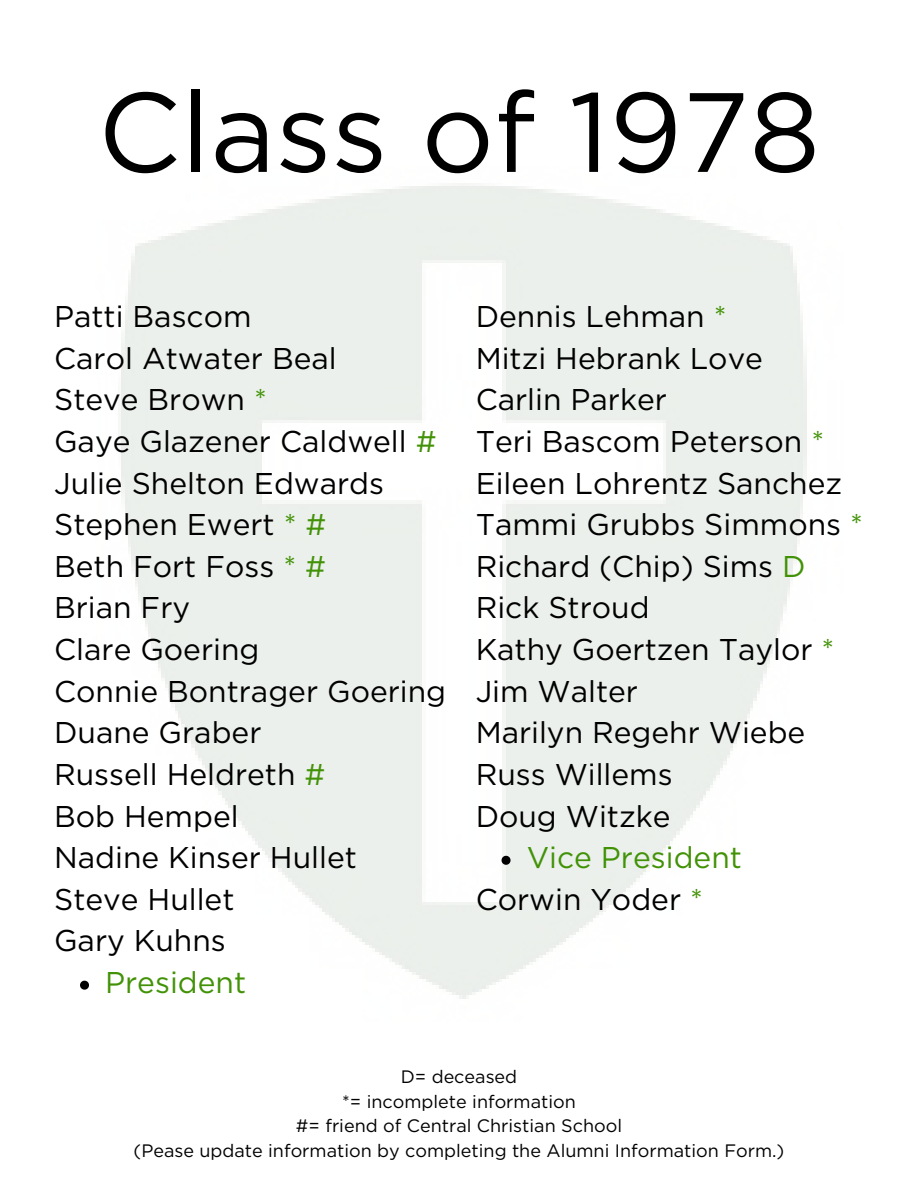
<style>
.page{position:relative;width:918px;height:1188px;background:#fff}
.page>*{position:absolute;margin:0;border:0;box-sizing:border-box;transform-origin:0 0}
.t1{font:112.5px "Gotham";color:#000}
.t2{font:30px/41.7px "Gotham";color:#000}
.t3{font:30px "Gotham";color:#429207}
.t4{font:18px "Gotham";color:#000}
.s1{color:#429207}
</style>
<div class="page">
<svg style="left:80px;top:981px;width:9px;height:9px"></svg>
<svg style="left:502px;top:856px;width:9px;height:9px"></svg>
<h1 class="t1" style="left:98px;top:70px;width:724px">Class of 1978</h1>
<p class="t2" style="left:54px;top:295px;width:394px">Patti Bascom<br>Carol Atwater Beal<br>Steve Brown <span class="s1">*<br></span>Gaye Glazener Caldwell <span class="s1">#<br></span>Julie Shelton Edwards<br>Stephen Ewert <span class="s1">* #<br></span>Beth Fort Foss <span class="s1">* #<br></span>Brian Fry<br>Clare Goering<br>Connie Bontrager Goering<br>Duane Graber<br>Russell Heldreth <span class="s1">#<br></span>Bob Hempel<br>Nadine Kinser Hullet<br>Steve Hullet<br>Gary Kuhns</p>
<h2 class="t3" style="left:105px;top:966px;width:143px">President</h2>
<p class="t2" style="left:476px;top:295px;width:389px">Dennis Lehman <span class="s1">*<br></span>Mitzi Hebrank Love<br>Carlin Parker<br>Teri Bascom Peterson <span class="s1">*<br></span>Eileen Lohrentz Sanchez<br>Tammi Grubbs Simmons <span class="s1">*<br></span>Richard (Chip) Sims <span class="s1">D<br></span>Rick Stroud<br>Kathy Goertzen Taylor <span class="s1">*<br></span>Jim Walter<br>Marilyn Regehr Wiebe<br>Russ Willems<br>Doug Witzke</p>
<h2 class="t3" style="left:527px;top:841px;width:217px">Vice President</h2>
<p class="t2" style="left:476px;top:878px;width:229px">Corwin Yoder <span class="s1">*</span></p>
<h2 class="t4" style="left:401px;top:1067px;width:118px">D= deceased</h2>
<p class="t4" style="left:342px;top:1091px;width:235px">*= incomplete information</p>
<p class="t4" style="left:296px;top:1116px;width:328px">#= friend of Central Christian School</p>
<p class="t4" style="left:134px;top:1141px;width:652px">(Pease update information by completing the Alumni Information Form.)</p>
</div>
